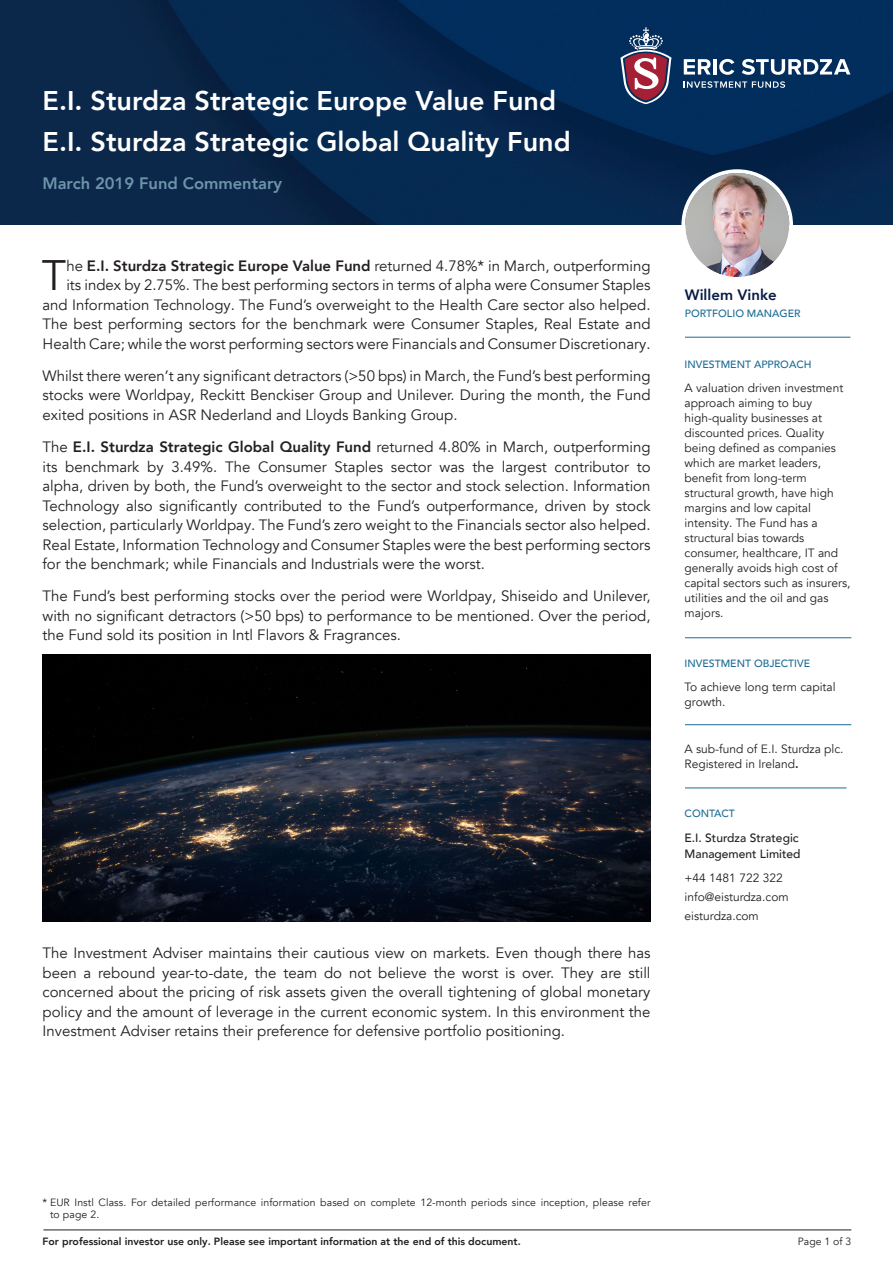
<style>
.page{position:relative;width:893px;height:1263px;background:#fff}
.page>*{position:absolute;margin:0;border:0;box-sizing:border-box;transform-origin:0 0}
.t1{font:42.6px "Avenir LT Com";color:#231f20}
.t2{font:800 27px "Avenir LT Com";color:#fff}
.t3{font:800 16.5px "Avenir LT Com";color:#6e94ab}
.t4{font:15px/19.5px "Avenir LT Com";color:#231f20;text-align:justify}
.t5{font:800 15px "Avenir LT Com";color:#071b44}
.t6{font:12px/15px "Avenir LT Com";color:#231f20}
.t7{font:500 12px/16.5px "Avenir LT Com";color:#231f20}
.t8{font:10.5px/12px "Avenir LT Com";letter-spacing:.01em;color:#231f20}
.t9{font:800 10.5px "Avenir LT Com";color:#231f20}
.t10{font:500 10.5px "Avenir LT Com";color:#1c6c94}
.s1{font-weight:800}
</style>
<div class="page">
<img style="left:0;top:0;width:893px;height:225px">
<hr style="left:43px;top:1230px;width:808px;height:1px;background:#231f20">
<svg style="left:620px;top:27px;width:52px;height:77px;background:#6b5975"></svg>
<svg style="left:684px;top:81px;width:101px;height:7px"></svg>
<svg style="left:684px;top:59px;width:27px;height:16px"></svg>
<hr style="left:713px;top:59px;width:4px;height:16px;background:#fff">
<svg style="left:719px;top:59px;width:15px;height:16px"></svg>
<svg style="left:742px;top:59px;width:108px;height:16px"></svg>
<img style="left:43px;top:655px;width:608px;height:267px">
<img style="left:685px;top:173px;width:104px;height:104px;border-radius:52px">
<div style="left:681px;top:169px;width:112px;height:112px;border:4px solid #fff;border-radius:50%"></div>
<hr style="left:685px;top:337px;width:165px;height:1px;background:#1c6c94">
<hr style="left:685px;top:637px;width:166px;height:1px;background:#1c6c94">
<hr style="left:685px;top:724px;width:166px;height:1px;background:#1c6c94">
<hr style="left:685px;top:788px;width:161px;height:1px;background:#1c6c94">
<p class="t2" style="left:43px;top:85px;width:515px">E.I. Sturdza Strategic Europe Value Fund</p>
<p class="t2" style="left:43px;top:125px;width:530px">E.I. Sturdza Strategic Global Quality Fund</p>
<p class="t3" style="left:43px;top:173px;width:241px">March 2019 Fund Commentary</p>
<p class="t4" style="left:43px;top:256px;width:610px;text-align:right">he <span class="s1">E.I. Sturdza Strategic Europe Value Fund</span> returned 4.78%* in March, outperforming<br>its index by 2.75%. The best performing sectors in terms of alpha were Consumer Staples and Information Technology. The Fund’s overweight to the Health Care sector also helped.<br>The best performing sectors for the benchmark were Consumer Staples, Real Estate and Health Care; while the worst performing sectors were Financials and Consumer Discretionary.</p>
<p class="t4" style="left:43px;top:366px;width:610px">Whilst there weren’t any significant detractors (&gt;50 bps) in March, the Fund’s best performing stocks were Worldpay, Reckitt Benckiser Group and Unilever. During the month, the Fund exited positions in ASR Nederland and Lloyds Banking Group.</p>
<p class="t4" style="left:43px;top:437px;width:610px">The <span class="s1">E.I. Sturdza Strategic Global Quality Fund</span> returned 4.80% in March, outperforming its benchmark by 3.49%. The Consumer Staples sector was the largest contributor to alpha, driven by both, the Fund’s overweight to the sector and stock selection. Information Technology also significantly contributed to the Fund’s outperformance, driven by stock selection, particularly Worldpay. The Fund’s zero weight to the Financials sector also helped.<br>Real Estate, Information Technology and Consumer Staples were the best performing sectors for the benchmark; while Financials and Industrials were the worst.</p>
<p class="t4" style="left:43px;top:587px;width:610px">The Fund’s best performing stocks over the period were Worldpay, Shiseido and Unilever, with no significant detractors (&gt;50 bps) to performance to be mentioned. Over the period, the Fund sold its position in Intl Flavors &amp; Fragrances.</p>
<p class="t1" style="left:42px;top:250px;width:26px">T</p>
<p class="t4" style="left:43px;top:944px;width:610px">The Investment Adviser maintains their cautious view on markets. Even though there has been a rebound year-to-date, the team do not believe the worst is over. They are still concerned about the pricing of risk assets given the overall tightening of global monetary policy and the amount of leverage in the current economic system. In this environment the Investment Adviser retains their preference for defensive portfolio positioning.</p>
<p class="t5" style="left:685px;top:286px;width:93px">Willem Vinke</p>
<p class="t10" style="left:685px;top:307px;width:117px">PORTFOLIO MANAGER</p>
<p class="t10" style="left:685px;top:359px;width:128px">INVESTMENT APPROACH</p>
<p class="t6" style="left:685px;top:381px;width:167px">A valuation driven investment approach aiming to buy high-quality businesses at discounted prices. Quality being defined as companies which are market leaders, benefit from long-term structural growth, have high margins and low capital intensity. The Fund has a structural bias towards consumer, healthcare, IT and generally avoids high cost of capital sectors such as insurers, utilities and the oil and gas majors.</p>
<p class="t10" style="left:685px;top:657px;width:127px">INVESTMENT OBJECTIVE</p>
<p class="t6" style="left:685px;top:679px;width:153px">To achieve long term capital growth.</p>
<p class="t6" style="left:685px;top:741px;width:160px">A sub-fund of E.I. Sturdza plc.<br>Registered in Ireland<span class="s1">.</span></p>
<p class="t10" style="left:685px;top:807px;width:52px">CONTACT</p>
<p class="t7" style="left:685px;top:829px;width:118px">E.I. Sturdza Strategic<br>Management Limited</p>
<p class="t6" style="left:685px;top:870px;width:100px">+44 1481 722 322</p>
<p class="t6" style="left:685px;top:889px;width:106px">info@eisturdza.com</p>
<p class="t6" style="left:685px;top:909px;width:76px">eisturdza.com</p>
<p class="t8" style="left:50px;top:1196px;width:602px;text-indent:-7px">* EUR Instl Class. For detailed performance information based on complete 12-month periods since inception, please refer to page 2.</p>
<p class="t9" style="left:43px;top:1235px;width:480px">For professional investor use only. Please see important information at the end of this document.</p>
<p class="t8" style="left:798px;top:1235px;width:55px">Page 1 of 3</p>
</div>
